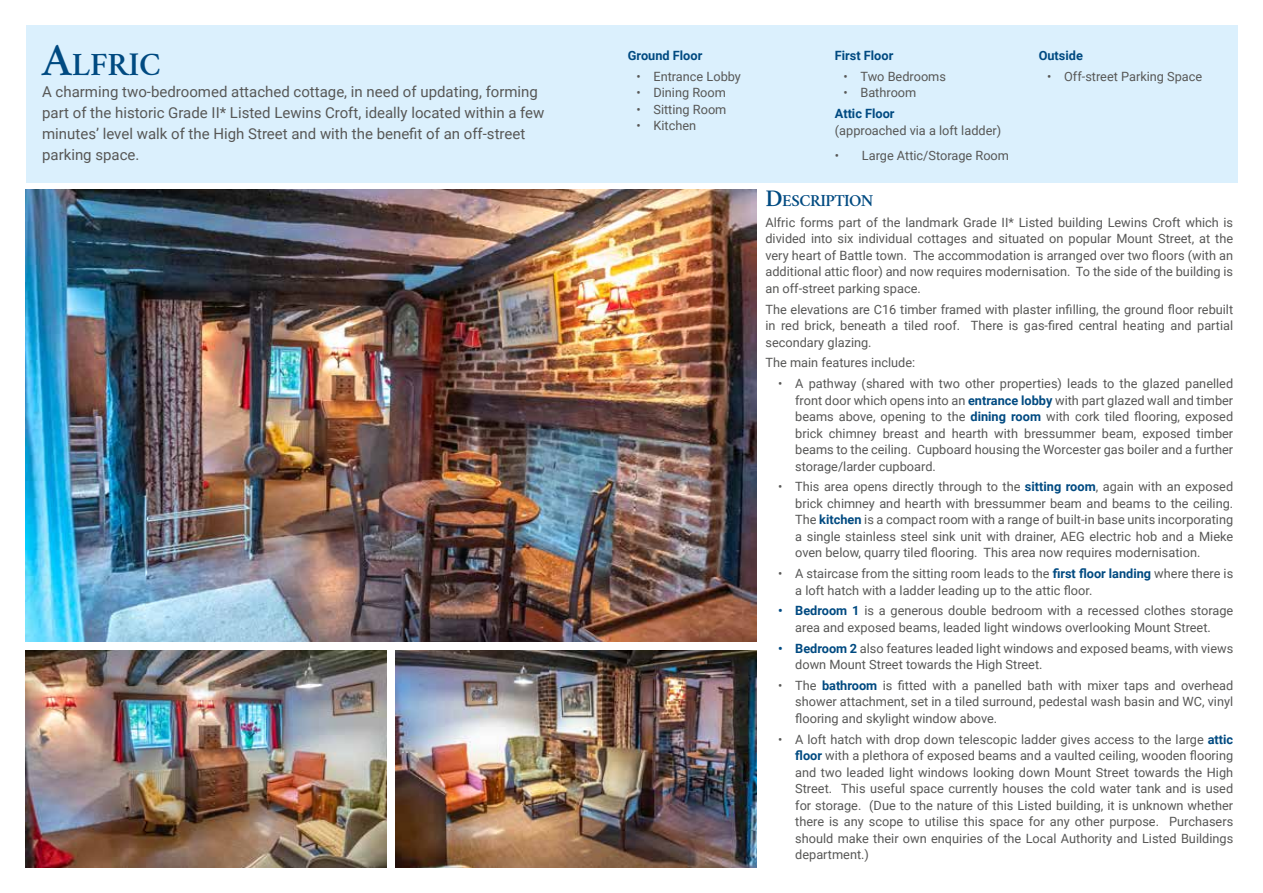
<style>
.page{position:relative;width:1263px;height:893px;background:#fff}
.page>*{position:absolute;margin:0;border:0;box-sizing:border-box;transform-origin:0 0}
.t1{font:600 32.7px "Crimson";color:#004a81}
.t2{font:600 16.8px "Crimson";letter-spacing:-.03em;color:#004a81}
.t3{font:15px/21px "Roboto";color:#575756}
.t4{font:12.75px/16.5px "Roboto";color:#575756;text-align:justify}
.t5{font:700 12.75px "Roboto";color:#004a81}
.s1{font-size:46.65px}
.s2{font-size:24px}
.s3{font-weight:700;color:#004a81}
</style>
<div class="page">
<div style="left:26px;top:26px;width:1211px;height:157px;background:#dbf0fd"></div>
<img style="left:26px;top:189px;width:731px;height:452px">
<img style="left:26px;top:651px;width:361px;height:216px">
<img style="left:395px;top:651px;width:362px;height:216px">
<h1 class="t1" style="left:42px;top:41px;width:120px"><span class="s1">A</span>LFRIC</h1>
<p class="t3" style="left:42px;top:81px;width:504px">A charming two-bedroomed attached cottage, in need of updating, forming part of the historic Grade II* Listed Lewins Croft, ideally located within a few minutes’ level walk of the High Street and with the benefit of an off-street parking space.</p>
<p class="t5" style="left:628px;top:47px;width:76px">Ground Floor</p>
<p class="t4" style="left:636px;top:68px;width:106px">• Entrance Lobby</p>
<p class="t4" style="left:636px;top:84px;width:91px">• Dining Room</p>
<p class="t4" style="left:636px;top:101px;width:92px">• Sitting Room</p>
<p class="t4" style="left:636px;top:117px;width:61px">• Kitchen</p>
<p class="t5" style="left:835px;top:47px;width:60px">First Floor</p>
<p class="t4" style="left:843px;top:68px;width:104px">• Two Bedrooms</p>
<p class="t4" style="left:843px;top:84px;width:74px">• Bathroom</p>
<p class="t5" style="left:835px;top:105px;width:61px">Attic Floor</p>
<p class="t4" style="left:835px;top:121px;width:168px">(approached via a loft ladder)</p>
<p class="t4" style="left:835px;top:146px;width:176px">• Large Attic/Storage Room</p>
<p class="t5" style="left:1039px;top:47px;width:46px">Outside</p>
<p class="t4" style="left:1047px;top:68px;width:157px">• Off-street Parking Space</p>
<h2 class="t2" style="left:765px;top:189px;width:110px"><span class="s2">D</span>ESCRIPTION</h2>
<p class="t4" style="left:765px;top:214px;width:469px">Alfric forms part of the landmark Grade II* Listed building Lewins Croft which is divided into six individual cottages and situated on popular Mount Street, at the very heart of Battle town. The accommodation is arranged over two floors (with an additional attic floor) and now requires modernisation. To the side of the building is an off-street parking space.</p>
<p class="t4" style="left:765px;top:300px;width:469px">The elevations are C16 timber framed with plaster infilling, the ground floor rebuilt in red brick, beneath a tiled roof. There is gas-fired central heating and partial secondary glazing.</p>
<p class="t4" style="left:765px;top:354px;width:151px">The main features include:</p>
<p class="t4" style="left:795px;top:375px;width:439px;text-indent:-17px">• A pathway (shared with two other properties) leads to the glazed panelled front door which opens into an <span class="s3">entrance lobby</span> with part glazed wall and timber beams above, opening to the <span class="s3">dining room</span> with cork tiled flooring, exposed brick chimney breast and hearth with bressummer beam, exposed timber beams to the ceiling. Cupboard housing the Worcester gas boiler and a further storage/larder cupboard.</p>
<p class="t4" style="left:795px;top:478px;width:439px;text-indent:-17px">• This area opens directly through to the <span class="s3">sitting room</span>, again with an exposed brick chimney and hearth with bressummer beam and beams to the ceiling.<br>The <span class="s3">kitchen</span> is a compact room with a range of built-in base units incorporating a single stainless steel sink unit with drainer, AEG electric hob and a Mieke oven below, quarry tiled flooring. This area now requires modernisation.</p>
<p class="t4" style="left:795px;top:565px;width:439px;text-indent:-17px">• A staircase from the sitting room leads to the <span class="s3">first floor landing</span> where there is a loft hatch with a ladder leading up to the attic floor.</p>
<p class="t4" style="left:778px;top:602px;width:456px;text-align:center"><span class="s3">• Bedroom 1</span> is a generous double bedroom with a recessed clothes storage area and exposed beams, leaded light windows overlooking Mount Street.</p>
<p class="t4" style="left:795px;top:639px;width:439px;text-indent:-17px"><span class="s3">• Bedroom 2</span> also features leaded light windows and exposed beams, with views down Mount Street towards the High Street.</p>
<p class="t4" style="left:795px;top:677px;width:439px;text-indent:-17px">• The <span class="s3">bathroom</span> is fitted with a panelled bath with mixer taps and overhead shower attachment, set in a tiled surround, pedestal wash basin and WC, vinyl flooring and skylight window above.</p>
<p class="t4" style="left:795px;top:730px;width:439px;text-indent:-17px">• A loft hatch with drop down telescopic ladder gives access to the large <span class="s3">attic floor</span> with a plethora of exposed beams and a vaulted ceiling, wooden flooring and two leaded light windows looking down Mount Street towards the High Street. This useful space currently houses the cold water tank and is used for storage. (Due to the nature of this Listed building, it is unknown whether there is any scope to utilise this space for any other purpose. Purchasers should make their own enquiries of the Local Authority and Listed Buildings department.)</p>
</div>
